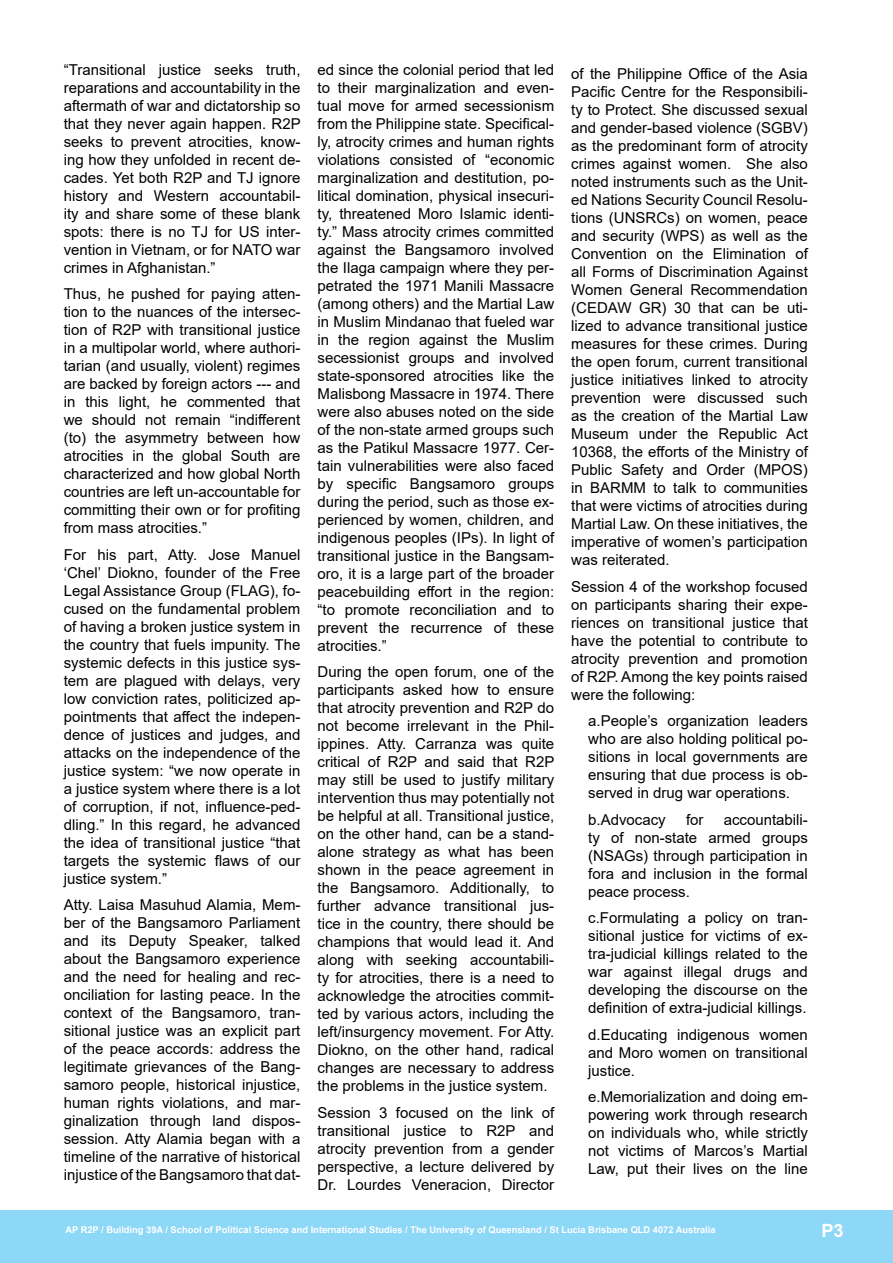
<style>
.page{position:relative;width:893px;height:1263px;background:#fff}
.page>*{position:absolute;margin:0;border:0;box-sizing:border-box;transform-origin:0 0}
.t1{font:700 18.3px "Arial";color:#fff}
.Introduction{font:15px/18px "Arial";color:#000;text-align:justify}
.t2{font:700 9.3px "Arial";color:#fff}
</style>
<div class="page">
<div style="left:0;top:1210px;width:893px;height:53px;background:#8dd7f7"></div>
<p class="Introduction" style="left:64px;top:60px;width:238px">“Transitional justice seeks truth, reparations and accountability in the aftermath of war and dictatorship so that they never again happen. R2P seeks to prevent atrocities, know&shy;ing how they unfolded in recent de&shy;cades. Yet both R2P and TJ ignore history and Western accountabil&shy;ity and share some of these blank spots: there is no TJ for US inter&shy;vention in Vietnam, or for NATO war crimes in Afghanistan.”</p>
<p class="Introduction" style="left:64px;top:285px;width:238px">Thus, he pushed for paying atten&shy;tion to the nuances of the intersec&shy;tion of R2P with transitional justice in a multipolar world, where authori&shy;tarian (and usually, violent) regimes are backed by foreign actors --- and in this light, he commented that we should not remain “indifferent (to) the asymmetry between how atrocities in the global South are characterized and how global North countries are left un-accountable for committing their own or for profiting from mass atrocities.”</p>
<p class="Introduction" style="left:64px;top:545px;width:238px">For his part, Atty. Jose Manuel ‘Chel’ Diokno, founder of the Free Legal Assistance Group (FLAG), fo&shy;cused on the fundamental problem of having a broken justice system in the country that fuels impunity. The systemic defects in this justice sys&shy;tem are plagued with delays, very low conviction rates, politicized ap&shy;pointments that affect the indepen&shy;dence of justices and judges, and attacks on the independence of the justice system: “we now operate in a justice system where there is a lot of corruption, if not, influence-ped&shy;dling.” In this regard, he advanced the idea of transitional justice “that targets the systemic flaws of our justice system.”</p>
<p class="Introduction" style="left:64px;top:896px;width:238px">Atty. Laisa Masuhud Alamia, Mem&shy;ber of the Bangsamoro Parliament and its Deputy Speaker, talked about the Bangsamoro experience and the need for healing and rec&shy;onciliation for lasting peace. In the context of the Bangsamoro, tran&shy;sitional justice was an explicit part of the peace accords: address the legitimate grievances of the Bang&shy;samoro people, historical injustice, human rights violations, and mar&shy;ginalization through land dispos&shy;session. Atty Alamia began with a timeline of the narrative of historical injustice of the Bangsamoro that dat-</p>
<p class="Introduction" style="left:317px;top:60px;width:238px">ed since the colonial period that led to their marginalization and even&shy;tual move for armed secessionism from the Philippine state. Specifical&shy;ly, atrocity crimes and human rights violations consisted of “economic marginalization and destitution, po&shy;litical domination, physical insecuri&shy;ty, threatened Moro Islamic identi&shy;ty.” Mass atrocity crimes committed against the Bangsamoro involved the Ilaga campaign where they per&shy;petrated the 1971 Manili Massacre (among others) and the Martial Law in Muslim Mindanao that fueled war in the region against the Muslim secessionist groups and involved state-sponsored atrocities like the Malisbong Massacre in 1974. There were also abuses noted on the side of the non-state armed groups such as the Patikul Massacre 1977. Cer&shy;tain vulnerabilities were also faced by specific Bangsamoro groups during the period, such as those ex&shy;perienced by women, children, and indigenous peoples (IPs). In light of transitional justice in the Bangsam&shy;oro, it is a large part of the broader peacebuilding effort in the region: “to promote reconciliation and to prevent the recurrence of these atrocities.”</p>
<p class="Introduction" style="left:317px;top:663px;width:238px">During the open forum, one of the participants asked how to ensure that atrocity prevention and R2P do not become irrelevant in the Phil&shy;ippines. Atty. Carranza was quite critical of R2P and said that R2P may still be used to justify military intervention thus may potentially not be helpful at all. Transitional justice, on the other hand, can be a stand&shy;alone strategy as what has been shown in the peace agreement in the Bangsamoro. Additionally, to further advance transitional jus&shy;tice in the country, there should be champions that would lead it. And along with seeking accountabili&shy;ty for atrocities, there is a need to acknowledge the atrocities commit&shy;ted by various actors, including the left/insurgency movement. For Atty.<br>Diokno, on the other hand, radical changes are necessary to address the problems in the justice system.</p>
<p class="Introduction" style="left:317px;top:1103px;width:238px">Session 3 focused on the link of transitional justice to R2P and atrocity prevention from a gender perspective, a lecture delivered by Dr. Lourdes Veneracion, Director</p>
<p class="Introduction" style="left:571px;top:65px;width:238px">of the Philippine Office of the Asia Pacific Centre for the Responsibili&shy;ty to Protect. She discussed sexual and gender-based violence (SGBV) as the predominant form of atrocity crimes against women. She also noted instruments such as the Unit&shy;ed Nations Security Council Resolu&shy;tions (UNSRCs) on women, peace and security (WPS) as well as the Convention on the Elimination of all Forms of Discrimination Against Women General Recommendation (CEDAW GR) 30 that can be uti&shy;lized to advance transitional justice measures for these crimes. During the open forum, current transitional justice initiatives linked to atrocity prevention were discussed such as the creation of the Martial Law Museum under the Republic Act 10368, the efforts of the Ministry of Public Safety and Order (MPOS) in BARMM to talk to communities that were victims of atrocities during Martial Law. On these initiatives, the imperative of women’s participation was reiterated.</p>
<p class="Introduction" style="left:571px;top:577px;width:238px">Session 4 of the workshop focused on participants sharing their expe&shy;riences on transitional justice that have the potential to contribute to atrocity prevention and promotion of R2P. Among the key points raised were the following:</p>
<p class="Introduction" style="left:588px;top:712px;width:221px">a.People’s organization leaders who are also holding political po&shy;sitions in local governments are ensuring that due process is ob&shy;served in drug war operations.</p>
<p class="Introduction" style="left:588px;top:810px;width:79px">b.Advocacy</p>
<p class="Introduction" style="left:686px;top:810px;width:19px">for</p>
<p class="Introduction" style="left:588px;top:810px;width:221px;text-indent:135px">accountabili&shy;ty of non-state armed groups (NSAGs) through participation in fora and inclusion in the formal peace process.</p>
<p class="Introduction" style="left:588px;top:909px;width:221px">c.Formulating a policy on tran&shy;sitional justice for victims of ex&shy;tra-judicial killings related to the war against illegal drugs and developing the discourse on the definition of extra-judicial killings.</p>
<p class="Introduction" style="left:588px;top:1025px;width:221px">d.Educating indigenous women and Moro women on transitional justice.</p>
<p class="Introduction" style="left:588px;top:1088px;width:221px">e.Memorialization and doing em&shy;powering work through research on individuals who, while strictly not victims of Marcos’s Martial Law, put their lives on the line</p>
<p class="t2" style="left:65px;top:1223px;width:652px">AP R2P / Building 39A / School of Political Science and International Studies / The University of Queensland / St Lucia Brisbane QLD 4072 Australia</p>
<p class="t1" style="left:821px;top:1218px;width:24px">P3</p>
</div>
